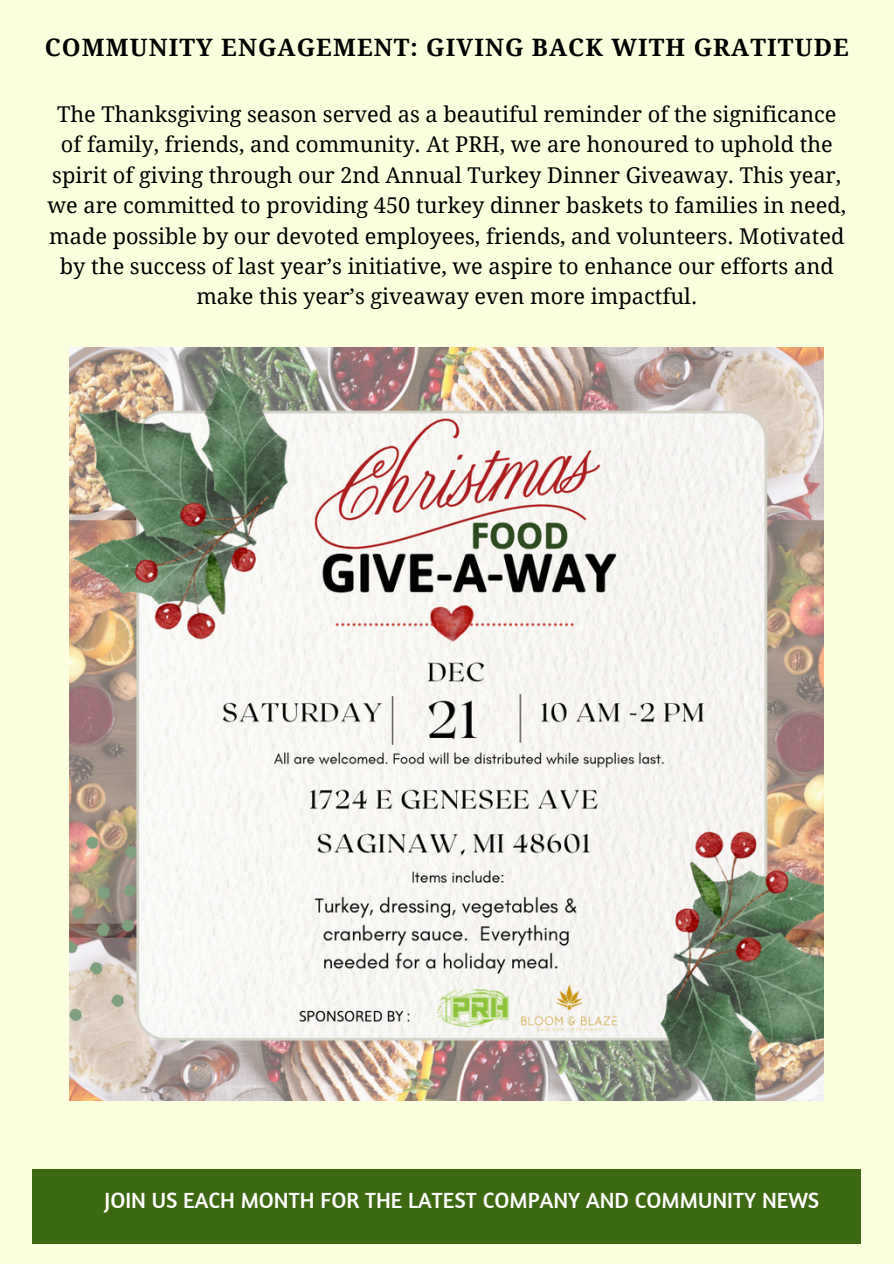
<style>
.page{position:relative;width:894px;height:1264px;background:#fff}
.page>*{position:absolute;margin:0;border:0;box-sizing:border-box;transform-origin:0 0}
.t1{font:700 24px "Droid Serif";letter-spacing:.045em;color:#000}
.t2{font:22.5px "Amaranth";color:#fff}
.t3{font:21.75px/30.3px "Droid Serif";color:#000;text-align:center}
</style>
<div class="page">
<div style="left:0;top:0;width:893px;height:1263px;background:#fcffde"></div>
<div style="left:33px;top:1168px;width:827px;height:75px;background:#3e6913"></div>
<img style="left:70px;top:348px;width:753px;height:752px">
<p class="t1" style="left:45px;top:34px;width:805px">COMMUNITY ENGAGEMENT: GIVING BACK WITH GRATITUDE</p>
<h1 class="t3" style="left:47px;top:99px;width:800px">The Thanksgiving season served as a beautiful reminder of the significance of family, friends, and community. At PRH, we are honoured to uphold the spirit of giving through our 2nd Annual Turkey Dinner Giveaway. This year, we are committed to providing 450 turkey dinner baskets to families in need, made possible by our devoted employees, friends, and volunteers. Motivated by the success of last year’s initiative, we aspire to enhance our efforts and make this year’s giveaway even more impactful.</h1>
<p class="t2" style="left:104px;top:1186px;width:716px">JOIN US EACH MONTH FOR THE LATEST COMPANY AND COMMUNITY NEWS</p>
</div>
